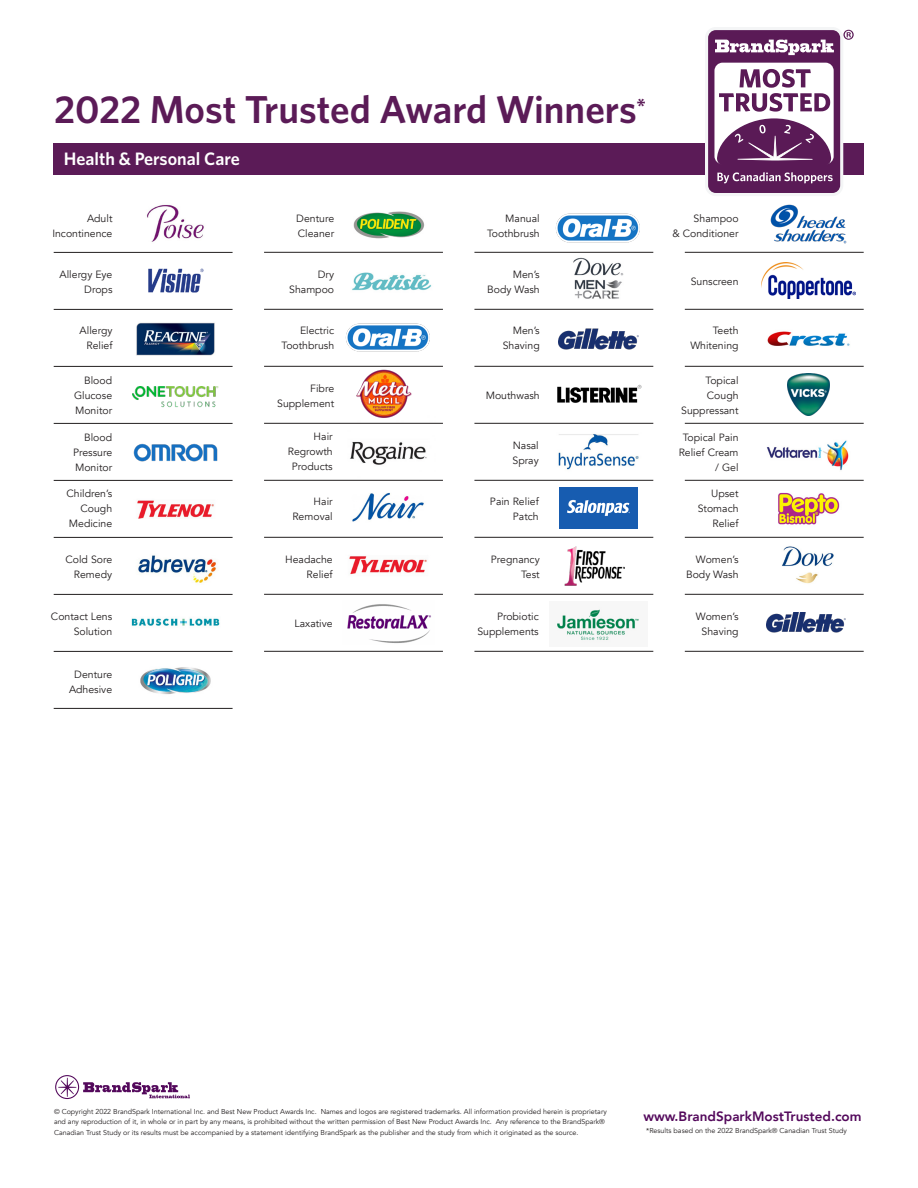
<style>
.page{position:relative;width:918px;height:1188px;background:#fff}
.page>*{position:absolute;margin:0;border:0;box-sizing:border-box;transform-origin:0 0}
.t1{font:600 39px "Whitney";color:#5b1b57}
.t2{font:600 18px "Whitney";color:#fff}
.t3{font:800 13.5px "Avenir";color:#53085b}
.t4{font:10.5px/15px "Avenir";color:#231f20;text-align:right}
.t5{font:7.2px/10.5px "Avenir";color:#231f20}
</style>
<div class="page">
<img style="left:133px;top:387px;width:85px;height:21px">
<img style="left:133px;top:443px;width:85px;height:19px">
<img style="left:128px;top:205px;width:95px;height:88px">
<img style="left:128px;top:479px;width:95px;height:40px">
<img style="left:341px;top:536px;width:94px;height:58px">
<img style="left:105px;top:536px;width:128px;height:58px">
<img style="left:128px;top:591px;width:95px;height:60px">
<img style="left:136px;top:322px;width:79px;height:34px">
<img style="left:347px;top:604px;width:84px;height:39px">
<img style="left:135px;top:667px;width:81px;height:41px">
<img style="left:339px;top:251px;width:104px;height:40px">
<img style="left:341px;top:422px;width:94px;height:43px">
<img style="left:346px;top:479px;width:85px;height:43px">
<img style="left:346px;top:323px;width:84px;height:29px">
<img style="left:556px;top:214px;width:84px;height:28px">
<img style="left:559px;top:328px;width:79px;height:21px">
<img style="left:573px;top:257px;width:51px;height:42px">
<img style="left:560px;top:488px;width:77px;height:40px">
<img style="left:553px;top:546px;width:85px;height:48px">
<img style="left:557px;top:609px;width:82px;height:32px">
<img style="left:557px;top:384px;width:85px;height:19px">
<img style="left:549px;top:422px;width:99px;height:58px">
<img style="left:770px;top:204px;width:77px;height:40px">
<img style="left:787px;top:374px;width:43px;height:41px">
<img style="left:767px;top:331px;width:83px;height:15px">
<img style="left:772px;top:479px;width:73px;height:46px">
<img style="left:764px;top:536px;width:89px;height:58px">
<img style="left:353px;top:211px;width:72px;height:28px">
<img style="left:761px;top:262px;width:95px;height:37px">
<svg style="left:55px;top:1075px;width:135px;height:24px"></svg>
<img style="left:766px;top:440px;width:83px;height:31px">
<img style="left:766px;top:612px;width:80px;height:21px">
<img style="left:352px;top:365px;width:64px;height:60px">
<div style="left:54px;top:143px;width:810px;height:32px;background:#5b1b57"></div>
<svg style="left:705px;top:27px;width:149px;height:169px"></svg>
<hr style="left:54px;top:252px;width:179px;height:1px;background:#231f20">
<hr style="left:54px;top:309px;width:179px;height:1px;background:#231f20">
<hr style="left:54px;top:366px;width:179px;height:1px;background:#231f20">
<hr style="left:54px;top:423px;width:179px;height:1px;background:#231f20">
<hr style="left:54px;top:480px;width:179px;height:1px;background:#231f20">
<hr style="left:54px;top:537px;width:179px;height:1px;background:#231f20">
<hr style="left:54px;top:594px;width:179px;height:1px;background:#231f20">
<hr style="left:54px;top:651px;width:179px;height:1px;background:#231f20">
<hr style="left:54px;top:708px;width:179px;height:1px;background:#231f20">
<hr style="left:474px;top:252px;width:179px;height:1px;background:#231f20">
<hr style="left:474px;top:309px;width:179px;height:1px;background:#231f20">
<hr style="left:474px;top:366px;width:179px;height:1px;background:#231f20">
<hr style="left:474px;top:423px;width:179px;height:1px;background:#231f20">
<hr style="left:474px;top:480px;width:179px;height:1px;background:#231f20">
<hr style="left:474px;top:537px;width:179px;height:1px;background:#231f20">
<hr style="left:474px;top:594px;width:179px;height:1px;background:#231f20">
<hr style="left:474px;top:651px;width:179px;height:1px;background:#231f20">
<hr style="left:264px;top:252px;width:179px;height:1px;background:#231f20">
<hr style="left:264px;top:309px;width:179px;height:1px;background:#231f20">
<hr style="left:264px;top:366px;width:179px;height:1px;background:#231f20">
<hr style="left:264px;top:423px;width:179px;height:1px;background:#231f20">
<hr style="left:264px;top:480px;width:179px;height:1px;background:#231f20">
<hr style="left:264px;top:537px;width:179px;height:1px;background:#231f20">
<hr style="left:264px;top:594px;width:179px;height:1px;background:#231f20">
<hr style="left:264px;top:651px;width:179px;height:1px;background:#231f20">
<hr style="left:685px;top:252px;width:179px;height:1px;background:#231f20">
<hr style="left:685px;top:309px;width:179px;height:1px;background:#231f20">
<hr style="left:685px;top:366px;width:179px;height:1px;background:#231f20">
<hr style="left:685px;top:423px;width:179px;height:1px;background:#231f20">
<hr style="left:685px;top:480px;width:179px;height:1px;background:#231f20">
<hr style="left:685px;top:537px;width:179px;height:1px;background:#231f20">
<hr style="left:685px;top:594px;width:179px;height:1px;background:#231f20">
<hr style="left:685px;top:651px;width:179px;height:1px;background:#231f20">
<p class="t1" style="left:54px;top:83px;width:593px">2022 Most Trusted Award Winners<sup>*</sup></p>
<p class="t2" style="left:64px;top:147px;width:178px">Health &amp; Personal Care</p>
<p class="t4" style="left:87px;top:211px;width:27px">Adult</p>
<p class="t4" style="left:52px;top:226px;width:62px">Incontinence</p>
<p class="t4" style="left:60px;top:267px;width:54px">Allergy Eye</p>
<p class="t4" style="left:84px;top:282px;width:30px">Drops</p>
<p class="t4" style="left:80px;top:323px;width:34px">Allergy</p>
<p class="t4" style="left:86px;top:338px;width:28px">Relief</p>
<p class="t4" style="left:84px;top:373px;width:30px">Blood</p>
<p class="t4" style="left:74px;top:388px;width:40px">Glucose</p>
<p class="t4" style="left:75px;top:403px;width:39px">Monitor</p>
<p class="t4" style="left:84px;top:430px;width:30px">Blood</p>
<p class="t4" style="left:73px;top:445px;width:41px">Pressure</p>
<p class="t4" style="left:75px;top:460px;width:39px">Monitor</p>
<p class="t4" style="left:67px;top:486px;width:47px">Children’s</p>
<p class="t4" style="left:80px;top:501px;width:33px">Cough</p>
<p class="t4" style="left:69px;top:516px;width:45px">Medicine</p>
<p class="t4" style="left:66px;top:552px;width:48px">Cold Sore</p>
<p class="t4" style="left:74px;top:567px;width:40px">Remedy</p>
<p class="t4" style="left:51px;top:609px;width:63px">Contact Lens</p>
<p class="t4" style="left:74px;top:624px;width:40px">Solution</p>
<p class="t4" style="left:74px;top:667px;width:39px">Denture</p>
<p class="t4" style="left:69px;top:682px;width:45px">Adhesive</p>
<p class="t4" style="left:296px;top:211px;width:39px;text-align:left">Denture<br>Cleaner</p>
<p class="t4" style="left:318px;top:267px;width:18px">Dry</p>
<p class="t4" style="left:289px;top:282px;width:46px">Shampoo</p>
<p class="t4" style="left:300px;top:323px;width:36px">Electric</p>
<p class="t4" style="left:282px;top:338px;width:54px">Toothbrush</p>
<p class="t4" style="left:310px;top:381px;width:25px">Fibre</p>
<p class="t4" style="left:277px;top:396px;width:58px">Supplement</p>
<p class="t4" style="left:314px;top:429px;width:21px">Hair</p>
<p class="t4" style="left:288px;top:444px;width:46px">Regrowth</p>
<p class="t4" style="left:292px;top:459px;width:42px">Products</p>
<p class="t4" style="left:314px;top:494px;width:21px">Hair</p>
<p class="t4" style="left:292px;top:509px;width:42px">Removal</p>
<p class="t4" style="left:285px;top:552px;width:49px">Headache</p>
<p class="t4" style="left:307px;top:567px;width:28px">Relief</p>
<p class="t4" style="left:295px;top:616px;width:40px">Laxative</p>
<p class="t4" style="left:505px;top:211px;width:36px">Manual</p>
<p class="t4" style="left:487px;top:226px;width:54px">Toothbrush</p>
<p class="t4" style="left:513px;top:267px;width:29px">Men’s</p>
<p class="t4" style="left:487px;top:282px;width:54px">Body Wash</p>
<p class="t4" style="left:513px;top:323px;width:29px">Men’s</p>
<p class="t4" style="left:503px;top:338px;width:38px">Shaving</p>
<p class="t4" style="left:486px;top:388px;width:56px">Mouthwash</p>
<p class="t4" style="left:513px;top:438px;width:28px">Nasal</p>
<p class="t4" style="left:513px;top:453px;width:28px">Spray</p>
<p class="t4" style="left:490px;top:494px;width:50px">Pain Relief</p>
<p class="t4" style="left:513px;top:509px;width:27px">Patch</p>
<p class="t4" style="left:491px;top:552px;width:50px">Pregnancy</p>
<p class="t4" style="left:521px;top:567px;width:20px">Test</p>
<p class="t4" style="left:497px;top:609px;width:43px">Probiotic</p>
<p class="t4" style="left:477px;top:624px;width:63px">Supplements</p>
<p class="t4" style="left:694px;top:211px;width:46px">Shampoo</p>
<p class="t4" style="left:673px;top:226px;width:68px">&amp; Conditioner</p>
<p class="t4" style="left:691px;top:274px;width:49px">Sunscreen</p>
<p class="t4" style="left:713px;top:323px;width:27px">Teeth</p>
<p class="t4" style="left:690px;top:338px;width:50px">Whitening</p>
<p class="t4" style="left:706px;top:373px;width:35px">Topical</p>
<p class="t4" style="left:707px;top:388px;width:33px">Cough</p>
<p class="t4" style="left:681px;top:403px;width:59px">Suppressant</p>
<p class="t4" style="left:683px;top:430px;width:57px">Topical Pain</p>
<p class="t4" style="left:679px;top:445px;width:61px">Relief Cream / Gel</p>
<p class="t4" style="left:711px;top:486px;width:29px">Upset</p>
<p class="t4" style="left:698px;top:501px;width:42px">Stomach</p>
<p class="t4" style="left:713px;top:516px;width:28px">Relief</p>
<p class="t4" style="left:696px;top:552px;width:44px">Women’s</p>
<p class="t4" style="left:686px;top:567px;width:54px">Body Wash</p>
<p class="t4" style="left:696px;top:609px;width:44px">Women’s</p>
<p class="t4" style="left:702px;top:624px;width:38px">Shaving</p>
<p class="t5" style="left:54px;top:1106px;width:554px">© Copyright 2022 BrandSpark International Inc. and Best New Product Awards Inc. Names and logos are registered trademarks. All information provided herein is proprietary and any reproduction of it, in whole or in part by any means, is prohibited without the written permission of Best New Product Awards Inc. Any reference to the BrandSpark®<br>Canadian Trust Study or its results must be accompanied by a statement identifying BrandSpark as the publisher and the study from which it originated as the source.</p>
<p class="t3" style="left:643px;top:1105px;width:220px">www.BrandSparkMostTrusted.com</p>
<p class="t5" style="left:646px;top:1125px;width:202px">*Results based on the 2022 BrandSpark® Canadian Trust Study</p>
</div>
